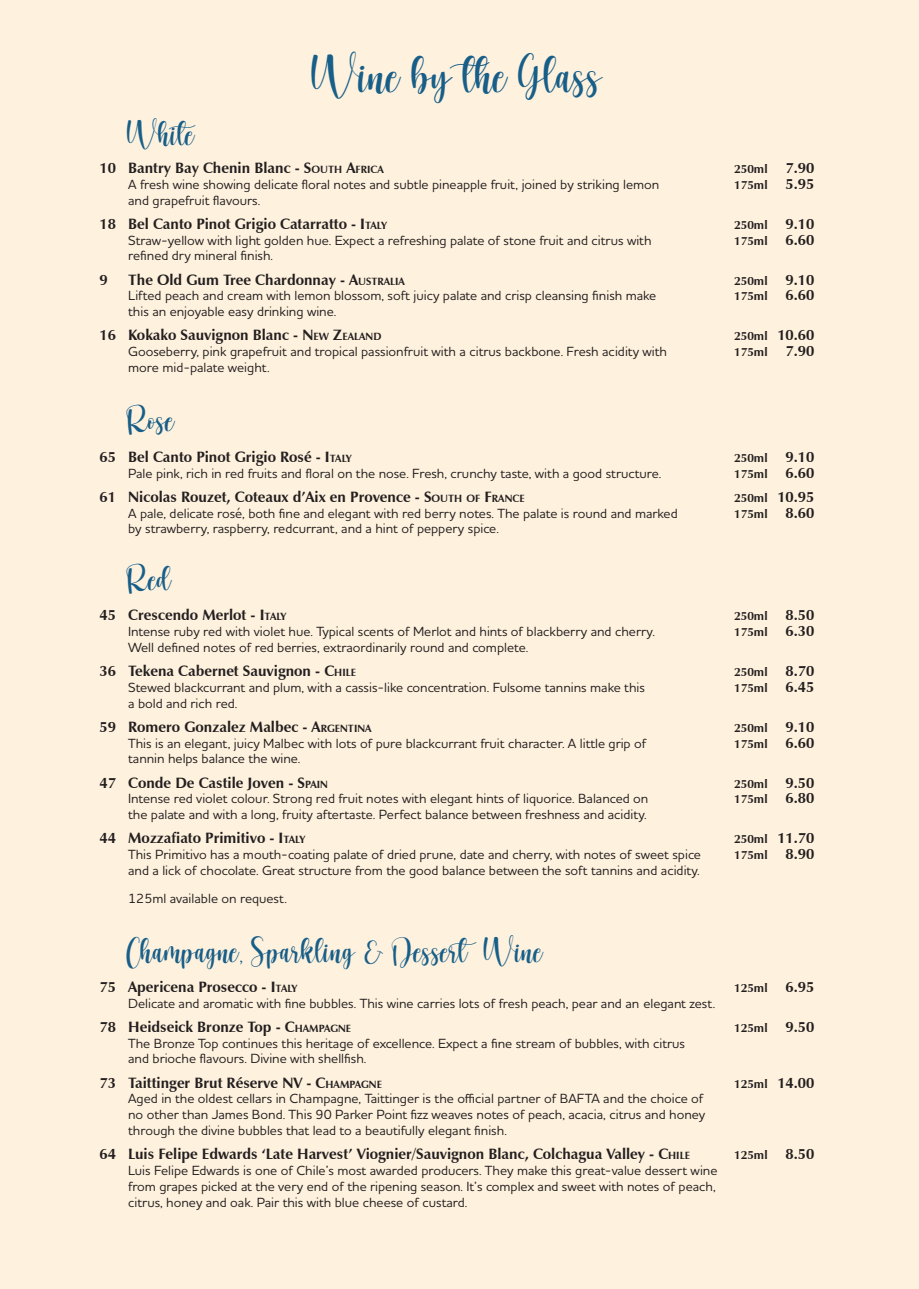
<style>
.page{position:relative;width:919px;height:1289px;background:#fff}
.page>*{position:absolute;margin:0;border:0;box-sizing:border-box;transform-origin:0 0}
.t1{font:45px "Homework";color:#175e88}
.t2{font:30px "Homework";color:#175e88}
.t3{font:700 15px "Zapf Humanist 601 BT";color:#231f20}
.t4{font:500 13.5px/15.8px "Houschka Pro";color:#231f20}
.t5{font:700 12px "Zapf Humanist 601 BT";color:#231f20}
.s1{font-style:inherit}
.s2{font-size:10.5px}
.s3{font-size:15px}
</style>
<div class="page">
<div style="left:0;top:0;width:918px;height:1288px;background:#fef1dd"></div>
<p class="t2" style="left:128px;top:114px;width:79px">White</p>
<p class="t1" style="left:312px;top:46px;width:291px">Wine by the Glass</p>
<p class="t3" style="left:100px;top:159px;width:286px">10 Bantry Bay Chenin Blanc - <span class="s1">S</span><span class="s2">OUTH</span> <span class="s1">A</span><span class="s2">FRICA</span></p>
<p class="t5" style="left:734px;top:161px;width:82px">250ml <span class="s3">7.90</span></p>
<p class="t4" style="left:128px;top:176px;width:532px">A fresh wine showing delicate floral notes and subtle pineapple fruit, joined by striking lemon</p>
<p class="t5" style="left:734px;top:177px;width:82px">175ml <span class="s3">5.95</span></p>
<p class="t4" style="left:128px;top:192px;width:133px">and grapefruit flavours.</p>
<p class="t3" style="left:100px;top:214px;width:289px">18 Bel Canto Pinot Grigio Catarratto - <span class="s1">I</span> <span class="s2">TALY</span></p>
<p class="t5" style="left:734px;top:217px;width:82px">250ml <span class="s3">9.10</span></p>
<p class="t4" style="left:128px;top:232px;width:525px">Straw-yellow with light golden hue. Expect a refreshing palate of stone fruit and citrus with</p>
<p class="t5" style="left:734px;top:233px;width:82px">175ml <span class="s3">6.60</span></p>
<p class="t4" style="left:128px;top:247px;width:146px">refined dry mineral finish.</p>
<p class="t3" style="left:100px;top:270px;width:10px">9</p>
<p class="t3" style="left:128px;top:270px;width:278px">The Old Gum Tree Chardonnay - <span class="s1">A</span><span class="s2">USTRALIA</span></p>
<p class="t5" style="left:734px;top:273px;width:82px">250ml <span class="s3">9.10</span></p>
<p class="t4" style="left:128px;top:287px;width:529px">Lifted peach and cream with lemon blossom, soft juicy palate and crisp cleansing finish make</p>
<p class="t5" style="left:734px;top:289px;width:82px">175ml <span class="s3">6.60</span></p>
<p class="t4" style="left:128px;top:303px;width:210px">this an enjoyable easy drinking wine.</p>
<p class="t3" style="left:100px;top:326px;width:283px">16 Kokako Sauvignon Blanc - <span class="s1">N</span><span class="s2">EW</span> <span class="s1">Z</span><span class="s2">EALAN D</span></p>
<p class="t5" style="left:734px;top:329px;width:82px">250ml <span class="s3">10.60</span></p>
<p class="t4" style="left:128px;top:343px;width:540px">Gooseberry, pink grapefruit and tropical passionfruit with a citrus backbone. Fresh acidity with</p>
<p class="t5" style="left:734px;top:344px;width:82px">175ml <span class="s3">7.90</span></p>
<p class="t4" style="left:128px;top:359px;width:143px">more mid-palate weight.</p>
<p class="t2" style="left:128px;top:400px;width:48px">Rose</p>
<p class="t3" style="left:100px;top:447px;width:253px">65 Bel Canto Pinot Grigio Rosé - <span class="s1">I</span> <span class="s2">TALY</span></p>
<p class="t5" style="left:734px;top:450px;width:82px">250ml <span class="s3">9.10</span></p>
<p class="t4" style="left:128px;top:465px;width:534px">Pale pink, rich in red fruits and floral on the nose. Fresh, crunchy taste, with a good structure.</p>
<p class="t5" style="left:734px;top:466px;width:82px">175ml <span class="s3">6.60</span></p>
<p class="t3" style="left:100px;top:487px;width:426px">61 Nicolas Rouzet, Coteaux d’Aix en Provence - <span class="s1">S</span><span class="s2">OUTH OF</span> <span class="s1">F</span> <span class="s2">RANCE</span></p>
<p class="t5" style="left:734px;top:490px;width:82px">250ml <span class="s3">10.95</span></p>
<p class="t4" style="left:128px;top:505px;width:551px">A pale, delicate rosé, both fine and elegant with red berry notes. The palate is round and marked</p>
<p class="t5" style="left:734px;top:506px;width:82px">175ml <span class="s3">8.60</span></p>
<p class="t4" style="left:128px;top:520px;width:372px">by strawberry, raspberry, redcurrant, and a hint of peppery spice.</p>
<p class="t2" style="left:128px;top:559px;width:45px">Red</p>
<p class="t3" style="left:100px;top:606px;width:188px">45 Crescendo Merlot - <span class="s1">I</span> <span class="s2">TALY</span></p>
<p class="t5" style="left:734px;top:608px;width:82px">250ml <span class="s3">8.50</span></p>
<p class="t4" style="left:128px;top:623px;width:528px">Intense ruby red with violet hue. Typical scents of Merlot and hints of blackberry and cherry.</p>
<p class="t5" style="left:734px;top:624px;width:82px">175ml <span class="s3">6.30</span></p>
<p class="t4" style="left:128px;top:639px;width:401px">Well defined notes of red berries, extraordinarily round and complete.</p>
<p class="t3" style="left:100px;top:661px;width:258px">36 Tekena Cabernet Sauvignon - <span class="s1">C</span><span class="s2">HILE</span></p>
<p class="t5" style="left:734px;top:664px;width:82px">250ml <span class="s3">8.70</span></p>
<p class="t4" style="left:128px;top:679px;width:518px">Stewed blackcurrant and plum, with a cassis-like concentration. Fulsome tannins make this</p>
<p class="t5" style="left:734px;top:680px;width:82px">175ml <span class="s3">6.45</span></p>
<p class="t4" style="left:128px;top:694px;width:111px">a bold and rich red.</p>
<p class="t3" style="left:100px;top:717px;width:266px">59 Romero Gonzalez Malbec - <span class="s1">A</span><span class="s2">RGENTINA</span></p>
<p class="t5" style="left:734px;top:720px;width:82px">250ml <span class="s3">9.10</span></p>
<p class="t4" style="left:128px;top:734px;width:519px">This is an elegant, juicy Malbec with lots of pure blackcurrant fruit character. A little grip of</p>
<p class="t5" style="left:734px;top:736px;width:82px">175ml <span class="s3">6.60</span></p>
<p class="t4" style="left:128px;top:750px;width:174px">tannin helps balance the wine.</p>
<p class="t3" style="left:100px;top:773px;width:228px">47 Conde De Castile Joven - <span class="s1">S</span><span class="s2">PAIN</span></p>
<p class="t5" style="left:734px;top:776px;width:82px">250ml <span class="s3">9.50</span></p>
<p class="t4" style="left:128px;top:790px;width:521px">Intense red violet colour. Strong red fruit notes with elegant hints of liquorice. Balanced on</p>
<p class="t5" style="left:734px;top:791px;width:82px">175ml <span class="s3">6.80</span></p>
<p class="t4" style="left:128px;top:806px;width:520px">the palate and with a long, fruity aftertaste. Perfect balance between freshness and acidity.</p>
<p class="t3" style="left:100px;top:829px;width:207px">44 Mozzafiato Primitivo - <span class="s1">I</span> <span class="s2">TALY</span></p>
<p class="t5" style="left:734px;top:831px;width:82px">250ml <span class="s3">11.70</span></p>
<p class="t4" style="left:128px;top:846px;width:574px">This Primitivo has a mouth-coating palate of dried prune, date and cherry, with notes of sweet spice</p>
<p class="t5" style="left:734px;top:847px;width:82px">175ml <span class="s3">8.90</span></p>
<p class="t4" style="left:128px;top:862px;width:573px">and a lick of chocolate. Great structure from the good balance between the soft tannins and acidity.</p>
<p class="t4" style="left:128px;top:890px;width:160px">125ml available on request.</p>
<p class="t2" style="left:128px;top:930px;width:416px">Champagne, Sparkling &amp; DessertWine</p>
<p class="t3" style="left:100px;top:977px;width:199px">75 Apericena Prosecco - <span class="s1">I</span> <span class="s2">TALY</span></p>
<p class="t5" style="left:734px;top:980px;width:82px">125ml <span class="s3">6.95</span></p>
<p class="t4" style="left:128px;top:994px;width:588px">Delicate and aromatic with fine bubbles. This wine carries lots of fresh peach, pear and an elegant zest.</p>
<p class="t3" style="left:100px;top:1017px;width:253px">78 Heidseick Bronze Top - <span class="s1">C</span><span class="s2">HAMPAGNE</span></p>
<p class="t5" style="left:734px;top:1020px;width:82px">125ml <span class="s3">9.50</span></p>
<p class="t4" style="left:128px;top:1034px;width:558px">The Bronze Top continues this heritage of excellence. Expect a fine stream of bubbles, with citrus and brioche flavours. Divine with shellfish.</p>
<p class="t3" style="left:100px;top:1073px;width:284px">73 Taittinger Brut Réserve NV - <span class="s1">C</span><span class="s2">HAMPAGNE</span></p>
<p class="t5" style="left:734px;top:1076px;width:82px">125ml <span class="s3">14.00</span></p>
<p class="t4" style="left:128px;top:1090px;width:578px">Aged in the oldest cellars in Champagne, Taittinger is the official partner of BAFTA and the choice of no other than James Bond. This 90 Parker Point fizz weaves notes of peach, acacia, citrus and honey through the divine bubbles that lead to a beautifully elegant finish.</p>
<p class="t3" style="left:100px;top:1144px;width:591px">64 Luis Felipe Edwards ‘Late Harvest’ Viognier/Sauvignon Blanc, Colchagua Valley - <span class="s1">C</span><span class="s2">HILE</span></p>
<p class="t5" style="left:734px;top:1147px;width:82px">125ml <span class="s3">8.50</span></p>
<p class="t4" style="left:128px;top:1162px;width:590px">Luis Felipe Edwards is one of Chile’s most awarded producers. They make this great-value dessert wine from grapes picked at the very end of the ripening season. It’s complex and sweet with notes of peach, citrus, honey and oak. Pair this with blue cheese of custard.</p>
</div>
